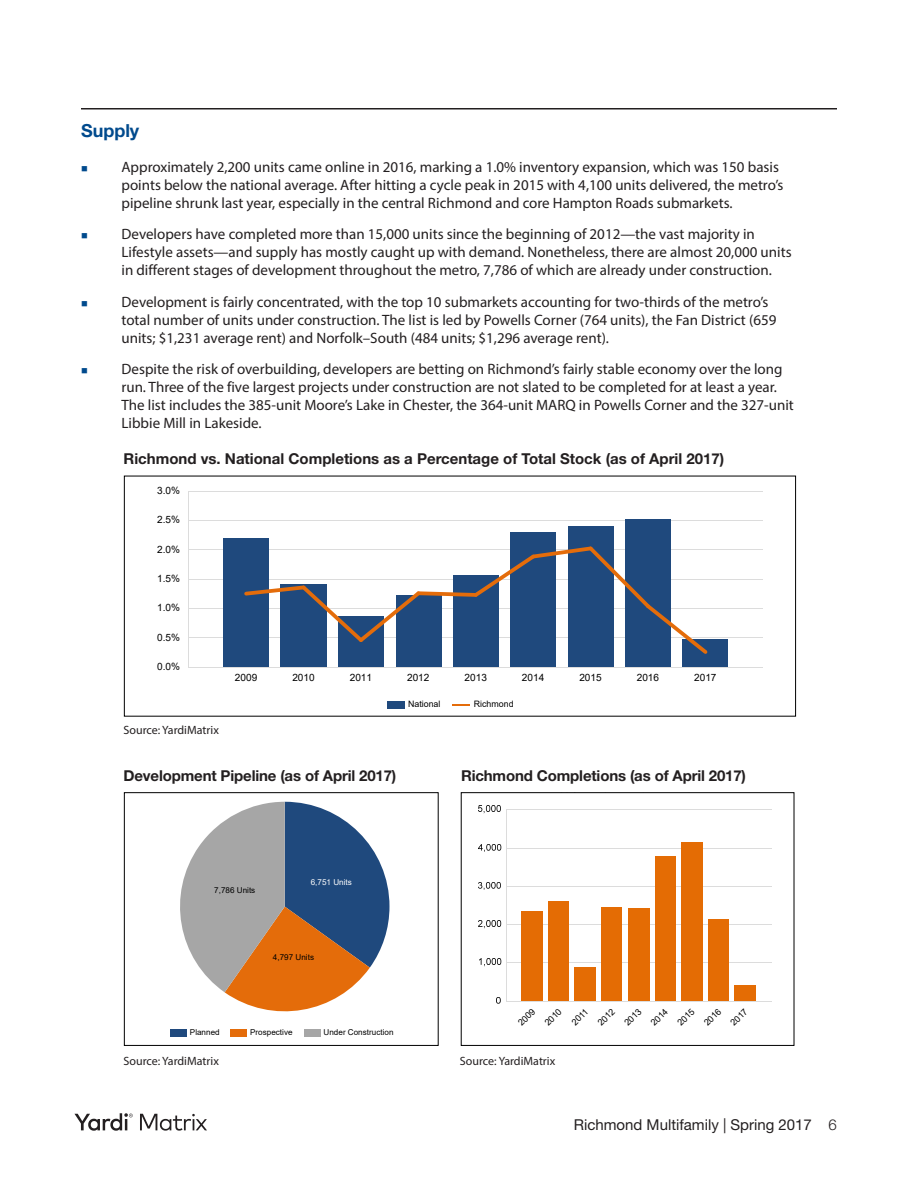
<style>
.page{position:relative;width:918px;height:1188px;background:#fff}
.page>*{position:absolute;margin:0;border:0;box-sizing:border-box;transform-origin:0 0}
.Matrix_SubHead{font:700 18px "Helvetica Neue LT Std";color:#004a8d}
.t1{font:15px/18px "Myriad Pro";color:#231f20}
.Matrix_Chart_Heads{font:700 15px "Helvetica Neue LT Std";letter-spacing:-.01em;color:#231f20}
.t2{font:15px "Helvetica Neue LT Std";color:#231f20}
.Matrix_Body_Note{font:12px "Myriad Pro";color:#231f20}
.t3{font:10.05px "Arial";color:#000}
.t4{font:9.45px "Arial";color:#000}
.t5{font:8.85px "Arial";color:#000}
.t6{font:8.1px "Arial";letter-spacing:.005em;color:#000}
.t7{font:8.1px "Arial";letter-spacing:.005em;color:#fff}
.t8{font:700 6.75px "Arial";letter-spacing:.005em;color:#000}
.t9{font:6.75px "Arial";color:#000}
.t10{font:700 6.3px "Arial";letter-spacing:.005em;color:#000}
.t11{font:6.3px "Arial";color:#000}
.s1{font-weight:300}
</style>
<div class="page">
<hr style="left:81px;top:108px;width:756px;height:2px;background:#231f20">
<svg style="left:74px;top:1113px;width:59px;height:18px"></svg>
<svg style="left:140px;top:1114px;width:67px;height:17px"></svg>
<hr style="left:189px;top:638px;width:574px;height:1px;background:#dcdcdc">
<hr style="left:189px;top:608px;width:574px;height:1px;background:#dcdcdc">
<hr style="left:189px;top:579px;width:574px;height:1px;background:#dcdcdc">
<hr style="left:189px;top:550px;width:574px;height:1px;background:#dcdcdc">
<hr style="left:189px;top:520px;width:574px;height:1px;background:#dcdcdc">
<hr style="left:189px;top:491px;width:574px;height:1px;background:#dcdcdc">
<div style="left:223px;top:539px;width:46px;height:128px;background:#1f497d"></div>
<div style="left:280px;top:584px;width:47px;height:83px;background:#1f497d"></div>
<div style="left:338px;top:617px;width:46px;height:50px;background:#1f497d"></div>
<div style="left:396px;top:595px;width:46px;height:72px;background:#1f497d"></div>
<div style="left:453px;top:575px;width:46px;height:92px;background:#1f497d"></div>
<div style="left:511px;top:532px;width:45px;height:135px;background:#1f497d"></div>
<div style="left:568px;top:526px;width:45px;height:141px;background:#1f497d"></div>
<div style="left:625px;top:519px;width:46px;height:148px;background:#1f497d"></div>
<div style="left:683px;top:639px;width:45px;height:28px;background:#1f497d"></div>
<svg style="left:244px;top:543px;width:467px;height:114px"></svg>
<hr style="left:189px;top:491px;width:1px;height:176px;background:#dcdcdc">
<hr style="left:189px;top:667px;width:574px;height:1px;background:#dcdcdc">
<div style="left:387px;top:701px;width:17px;height:7px;background:#1f497d"></div>
<svg style="left:453px;top:704px;width:17px;height:1px"></svg>
<svg style="left:180px;top:802px;width:209px;height:210px"></svg>
<div style="left:170px;top:1029px;width:17px;height:7px;background:#1f497d"></div>
<div style="left:231px;top:1029px;width:16px;height:7px;background:#e46c0a"></div>
<div style="left:304px;top:1029px;width:16px;height:7px;background:#a6a6a6"></div>
<div style="left:124px;top:792px;width:314px;height:254px;border:1px solid #000"></div>
<hr style="left:506px;top:962px;width:266px;height:1px;background:#dcdcdc">
<hr style="left:506px;top:924px;width:266px;height:1px;background:#dcdcdc">
<hr style="left:506px;top:886px;width:266px;height:1px;background:#dcdcdc">
<hr style="left:506px;top:848px;width:266px;height:1px;background:#dcdcdc">
<hr style="left:506px;top:810px;width:266px;height:1px;background:#dcdcdc">
<div style="left:522px;top:911px;width:21px;height:90px;background:#e46c04"></div>
<div style="left:548px;top:902px;width:21px;height:99px;background:#e46c04"></div>
<div style="left:575px;top:967px;width:21px;height:34px;background:#e46c04"></div>
<div style="left:602px;top:908px;width:20px;height:93px;background:#e46c04"></div>
<div style="left:628px;top:908px;width:21px;height:93px;background:#e46c04"></div>
<div style="left:655px;top:856px;width:21px;height:145px;background:#e46c04"></div>
<div style="left:681px;top:842px;width:22px;height:159px;background:#e46c04"></div>
<div style="left:708px;top:919px;width:21px;height:82px;background:#e46c04"></div>
<div style="left:734px;top:986px;width:22px;height:15px;background:#e46c04"></div>
<hr style="left:506px;top:810px;width:1px;height:191px;background:#dcdcdc">
<img style="left:496px;top:997px;width:5px;height:7px">
<img style="left:480px;top:959px;width:21px;height:8px">
<img style="left:479px;top:921px;width:22px;height:8px">
<img style="left:479px;top:882px;width:22px;height:8px">
<img style="left:479px;top:844px;width:22px;height:8px">
<img style="left:479px;top:806px;width:22px;height:8px">
<hr style="left:506px;top:1001px;width:266px;height:1px;background:#dcdcdc">
<div style="left:461px;top:792px;width:333px;height:254px;border:1px solid #000"></div>
<p class="Matrix_SubHead" style="left:81px;top:120px;width:60px">Supply</p>
<p class="t1" style="left:122px;top:157px;width:663px">Approximately 2,200 units came online in 2016, marking a 1.0% inventory expansion, which was 150 basis points below the national average. After hitting a cycle peak in 2015 with 4,100 units delivered, the metro’s pipeline shrunk last year, especially in the central Richmond and core Hampton Roads submarkets.</p>
<p class="t1" style="left:122px;top:225px;width:672px">Developers have completed more than 15,000 units since the beginning of 2012—the vast majority in<br>Lifestyle assets—and supply has mostly caught up with demand. Nonetheless, there are almost 20,000 units in different stages of development throughout the metro, 7,786 of which are already under construction.</p>
<p class="t1" style="left:122px;top:292px;width:656px">Development is fairly concentrated, with the top 10 submarkets accounting for two-thirds of the metro’s total number of units under construction. The list is led by Powells Corner (764 units), the Fan District (659 units; $1,231 average rent) and Norfolk–South (484 units; $1,296 average rent).</p>
<p class="t1" style="left:122px;top:360px;width:674px">Despite the risk of overbuilding, developers are betting on Richmond’s fairly stable economy over the long run. Three of the five largest projects under construction are not slated to be completed for at least a year.<br>The list includes the 385-unit Moore’s Lake in Chester, the 364-unit MARQ in Powells Corner and the 327-unit Libbie Mill in Lakeside.</p>
<p class="t9" style="left:123px;top:175px;width:17px;rotate:-45deg">2013</p>
<p class="t9" style="left:143px;top:175px;width:17px;rotate:-45deg">2014</p>
<p class="t9" style="left:163px;top:175px;width:17px;rotate:-45deg">2015</p>
<p class="t9" style="left:183px;top:175px;width:17px;rotate:-45deg">2016</p>
<p class="t9" style="left:203px;top:175px;width:17px;rotate:-45deg">2017</p>
<p class="t11" style="left:160px;top:174px;width:16px;rotate:-45deg">2009</p>
<p class="t11" style="left:178px;top:174px;width:16px;rotate:-45deg">2010</p>
<p class="t11" style="left:197px;top:174px;width:15px;rotate:-45deg">2011</p>
<p class="t11" style="left:216px;top:174px;width:16px;rotate:-45deg">2012</p>
<p class="t11" style="left:234px;top:174px;width:16px;rotate:-45deg">2013</p>
<p class="t11" style="left:253px;top:174px;width:16px;rotate:-45deg">2014</p>
<p class="t11" style="left:272px;top:174px;width:16px;rotate:-45deg">2015</p>
<p class="t11" style="left:290px;top:174px;width:16px;rotate:-45deg">2016</p>
<p class="t11" style="left:309px;top:174px;width:16px;rotate:-45deg">2017</p>
<p class="t10" style="left:382px;top:201px;width:144px">Employment Growth: YoY 6mo-avg (Richmond)</p>
<p class="t8" style="left:281px;top:204px;width:154px">Employment Growth: YoY 6mo-avg (Richmond)</p>
<p class="t3" style="left:157px;top:243px;width:24px">2.5%</p>
<p class="t3" style="left:157px;top:267px;width:24px">2.0%</p>
<p class="t3" style="left:157px;top:292px;width:24px">1.5%</p>
<p class="t3" style="left:157px;top:316px;width:24px">1.0%</p>
<p class="t3" style="left:157px;top:366px;width:24px">0.0%</p>
<p class="Matrix_Chart_Heads" style="left:124px;top:449px;width:602px">Richmond vs. National Completions as a Percentage of Total Stock (as of April 2017)</p>
<p class="t4" style="left:309px;top:451px;width:36px">National</p>
<p class="t4" style="left:379px;top:451px;width:44px">Richmond</p>
<p class="t3" style="left:157px;top:484px;width:24px">3.0%</p>
<p class="t3" style="left:157px;top:513px;width:24px">2.5%</p>
<p class="t3" style="left:157px;top:542px;width:24px">2.0%</p>
<p class="t3" style="left:157px;top:572px;width:24px">1.5%</p>
<p class="t3" style="left:157px;top:601px;width:24px">1.0%</p>
<p class="t3" style="left:157px;top:630px;width:24px">0.5%</p>
<p class="t3" style="left:157px;top:660px;width:24px">0.0%</p>
<p class="Matrix_Body_Note" style="left:124px;top:723px;width:97px">Source: YardiMatrix</p>
<p class="t3" style="left:235px;top:671px;width:24px">2009</p>
<p class="t3" style="left:292px;top:671px;width:24px">2010</p>
<p class="t3" style="left:350px;top:671px;width:24px">2011</p>
<p class="t3" style="left:407px;top:671px;width:24px">2012</p>
<p class="t3" style="left:465px;top:671px;width:24px">2013</p>
<p class="t3" style="left:522px;top:671px;width:24px">2014</p>
<p class="t3" style="left:579px;top:671px;width:24px">2015</p>
<p class="t3" style="left:637px;top:671px;width:24px">2016</p>
<p class="t3" style="left:694px;top:671px;width:24px">2017</p>
<p class="t5" style="left:408px;top:698px;width:34px">National</p>
<p class="t5" style="left:474px;top:698px;width:41px">Richmond</p>
<p class="Matrix_Chart_Heads" style="left:124px;top:766px;width:274px">Development Pipeline (as of April 2017)</p>
<p class="t6" style="left:214px;top:885px;width:43px">7,786 Units</p>
<p class="t7" style="left:311px;top:877px;width:43px">6,751 Units</p>
<p class="t6" style="left:273px;top:952px;width:43px">4,797 Units</p>
<p class="t6" style="left:190px;top:1027px;width:31px">Planned</p>
<p class="t6" style="left:250px;top:1027px;width:44px">Prospective</p>
<p class="t6" style="left:324px;top:1027px;width:71px">Under Construction</p>
<p class="Matrix_Chart_Heads" style="left:461px;top:766px;width:287px">Richmond Completions (as of April 2017)</p>
<p class="t5" style="left:515px;top:1020px;width:21px;rotate:-45deg">2009</p>
<p class="t5" style="left:542px;top:1020px;width:21px;rotate:-45deg">2010</p>
<p class="t5" style="left:569px;top:1019px;width:21px;rotate:-45deg">2011</p>
<p class="t5" style="left:595px;top:1020px;width:21px;rotate:-45deg">2012</p>
<p class="t5" style="left:622px;top:1020px;width:21px;rotate:-45deg">2013</p>
<p class="t5" style="left:648px;top:1020px;width:21px;rotate:-45deg">2014</p>
<p class="t5" style="left:675px;top:1020px;width:21px;rotate:-45deg">2015</p>
<p class="t5" style="left:701px;top:1020px;width:21px;rotate:-45deg">2016</p>
<p class="t5" style="left:728px;top:1020px;width:21px;rotate:-45deg">2017</p>
<p class="Matrix_Body_Note" style="left:124px;top:1053px;width:97px">Source: YardiMatrix</p>
<p class="Matrix_Body_Note" style="left:460px;top:1053px;width:97px">Source: YardiMatrix</p>
<p class="t3" style="left:165px;top:1057px;width:24px">$800</p>
<p class="t2" style="left:574px;top:1116px;width:265px">Richmond Multifamily | Spring 2017 <span class="s1">6</span></p>
</div>
